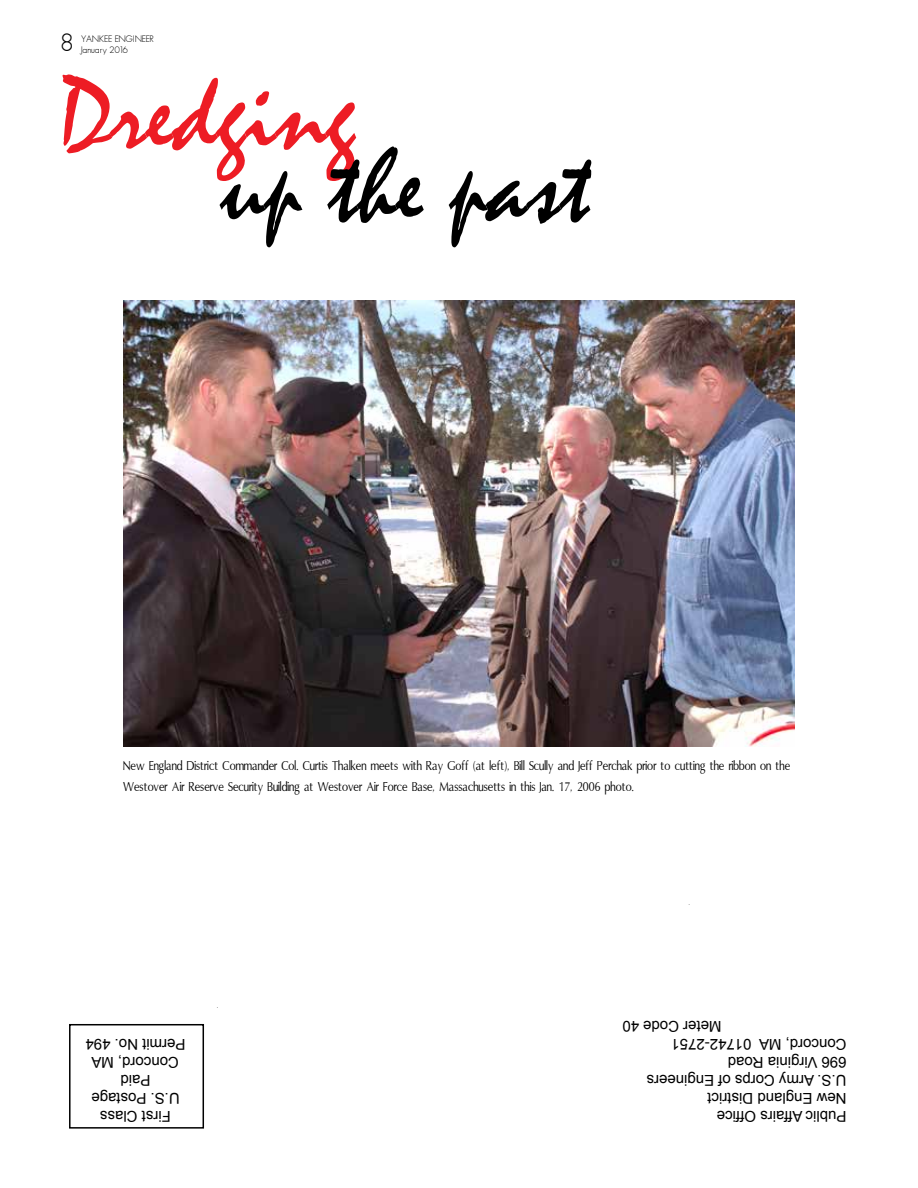
<style>
.page{position:relative;width:918px;height:1188px;background:#fff}
.page>*{position:absolute;margin:0;border:0;box-sizing:border-box;transform-origin:0 0}
.t1{font:108px "Mistral";color:#000}
.t2{font:108px "Mistral";color:#ed1c24}
.t3{font:300 24px "Futura";color:#000}
.t4{font:15px/21px "Oxford Th";color:#000}
.t5{font:15px/18px "Arial";color:#000;text-align:center}
.t6{font:300 9px/10.8px "Futura";color:#000}
</style>
<div class="page">
<div style="left:69px;top:1024px;width:135px;height:105px;border:2px solid #000"></div>
<img style="left:123px;top:300px;width:672px;height:447px">
<h2 class="t3" style="left:61px;top:27px;width:14px">8</h2>
<p class="t6" style="left:81px;top:33px;width:74px">YANKEE ENGINEER<br>January 2016</p>
<h1 class="t2" style="left:59px;top:49px;width:298px">Dredging</h1>
<h1 class="t1" style="left:221px;top:121px;width:370px">up the past</h1>
<p class="t4" style="left:123px;top:755px;width:668px">New England District Commander Col. Curtis Thalken meets with Ray Goff (at left), Bill Scully and Jeff Perchak prior to cutting the ribbon on the<br>Westover Air Reserve Security Building at Westover Air Force Base, Massachusetts in this Jan. 17, 2006 photo.</p>
<p class="t5" style="left:186px;top:1125px;width:102px;rotate:-180deg">First Class<br>U.S. Postage<br>Paid<br>Concord, MA<br>Permit No. 494</p>
<p class="t5" style="left:722px;top:1035px;width:101px;rotate:-180deg">Meter Code 40</p>
<p class="t5" style="left:847px;top:1053px;width:177px;rotate:-180deg">Concord, MA 01742-2751</p>
<p class="t5" style="left:847px;top:1071px;width:120px;rotate:-180deg">696 Virginia Road</p>
<p class="t5" style="left:847px;top:1089px;width:202px;rotate:-180deg">U.S. Army Corps of Engineers</p>
<p class="t5" style="left:847px;top:1107px;width:141px;rotate:-180deg">New England District</p>
<p class="t5" style="left:847px;top:1125px;width:131px;rotate:-180deg">Public Affairs Office</p>
</div>
